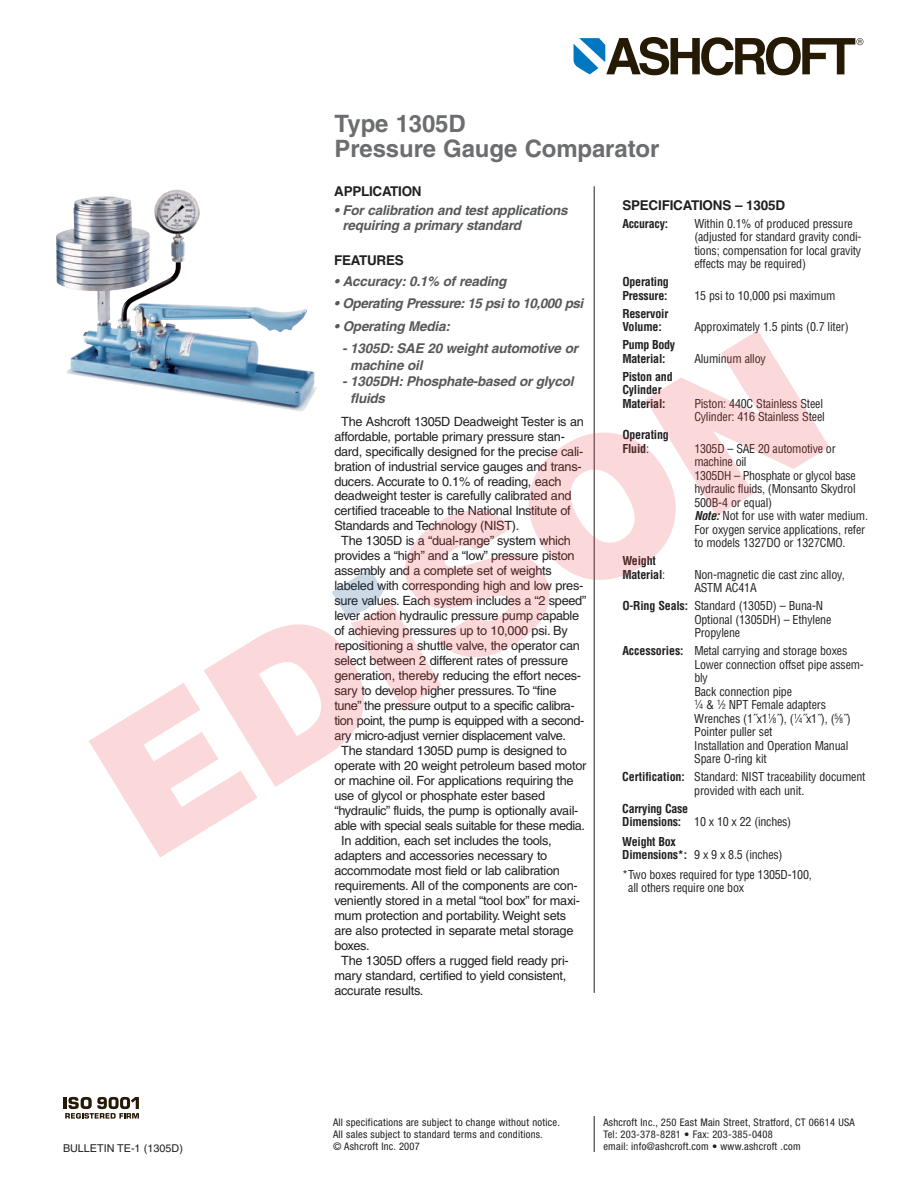
<style>
.page{position:relative;width:918px;height:1188px;background:#fff}
.page>*{position:absolute;margin:0;border:0;box-sizing:border-box;transform-origin:0 0}
.t1{font:700 24px/25.5px "Helvetica";letter-spacing:-.005em;color:#6c6d70}
.t2{font:italic 700 13.5px/16.5px "Helvetica";letter-spacing:-.015em;color:#57585a}
.t3{font:700 13.5px "Helvetica";letter-spacing:-.02em;color:#231f20}
.t4{font:italic 700 13.5px "Helvetica";letter-spacing:-.035em;color:#57585a}
.t5{font:12.75px "Helvetica";letter-spacing:-.02em;color:#231f20}
.t6{font:condensed 12px/13.5px "Helvetica";letter-spacing:-.015em;color:#231f20}
.t7{font:700 condensed 12px/13.5px "Helvetica";letter-spacing:-.015em;color:#231f20}
.t8{font:10.8px "Helvetica";color:#231f20}
.t9{font:condensed 10.5px/12px "Helvetica Neue";letter-spacing:.025em;color:#231f20}
.s1{font-weight:400}
.s2{font-weight:700;font-style:italic}
.s3{font-weight:700}
.s4{font-size:7.2px}
</style>
<div class="page">
<svg style="left:64px;top:1097px;width:75px;height:22px"></svg>
<hr style="left:594px;top:186px;width:1px;height:807px;background:#231f20">
<img style="left:56px;top:189px;width:251px;height:143px">
<hr style="left:594px;top:1116px;width:1px;height:36px;background:#231f20">
<svg style="left:574px;top:37px;width:289px;height:38px"></svg>
<svg style="left:89px;top:330px;width:740px;height:528px"></svg>
<p class="t8" style="left:63px;top:1145px;width:121px">BULLETIN TE-1 (1305D)</p>
<h1 class="t1" style="left:334px;top:113px;width:326px">Type 1305D<br>Pressure Gauge Comparator</h1>
<p class="t3" style="left:334px;top:186px;width:89px">APPLICATION</p>
<p class="t2" style="left:343px;top:204px;width:227px;line-height:15px;text-indent:-8px">• For calibration and test applications requiring a primary standard</p>
<p class="t3" style="left:334px;top:255px;width:71px">FEATURES</p>
<p class="t2" style="left:334px;top:274px;width:174px">• Accuracy: 0.1% of reading</p>
<p class="t4" style="left:334px;top:298px;width:250px">• Operating Pressure: 15 psi to 10,000 psi</p>
<p class="t2" style="left:334px;top:319px;width:117px">• Operating Media:</p>
<p class="t2" style="left:350px;top:341px;width:229px;text-indent:-8px">- 1305D: SAE 20 weight automotive or machine oil</p>
<p class="t2" style="left:350px;top:374px;width:225px;text-indent:-8px">- 1305DH: Phosphate-based or glycol fluids</p>
<p class="t5" style="left:341px;top:416px;width:244px">The Ashcroft 1305D Deadweight Tester is an</p>
<p class="t5" style="left:334px;top:431px;width:232px">affordable, portable primary pressure stan-</p>
<p class="t5" style="left:334px;top:446px;width:251px">dard, specifically designed for the precise cali-</p>
<p class="t5" style="left:334px;top:461px;width:249px">bration of industrial service gauges and trans-</p>
<p class="t5" style="left:334px;top:476px;width:229px">ducers. Accurate to 0.1% of reading, each</p>
<p class="t5" style="left:334px;top:491px;width:239px">deadweight tester is carefully calibrated and</p>
<p class="t5" style="left:334px;top:506px;width:238px">certified traceable to the National Institute of</p>
<p class="t5" style="left:334px;top:521px;width:186px">Standards and Technology (NIST).</p>
<p class="t5" style="left:341px;top:536px;width:231px">The 1305D is a “dual-range” system which</p>
<p class="t5" style="left:334px;top:551px;width:242px">provides a “high” and a “low” pressure piston</p>
<p class="t5" style="left:334px;top:566px;width:219px">assembly and a complete set of weights</p>
<p class="t5" style="left:334px;top:581px;width:250px">labeled with corresponding high and low pres-</p>
<p class="t5" style="left:334px;top:596px;width:253px">sure values. Each system includes a “2 speed”</p>
<p class="t5" style="left:334px;top:611px;width:246px">lever action hydraulic pressure pump capable</p>
<p class="t5" style="left:334px;top:626px;width:235px">of achieving pressures up to 10,000 psi. By</p>
<p class="t5" style="left:334px;top:641px;width:247px">repositioning a shuttle valve, the operator can</p>
<p class="t5" style="left:334px;top:656px;width:235px">select between 2 different rates of pressure</p>
<p class="t5" style="left:334px;top:671px;width:248px">generation, thereby reducing the effort neces-</p>
<p class="t5" style="left:334px;top:686px;width:224px">sary to develop higher pressures. To “fine</p>
<p class="t5" style="left:334px;top:701px;width:242px">tune” the pressure output to a specific calibra-</p>
<p class="t5" style="left:334px;top:716px;width:251px">tion point, the pump is equipped with a second-</p>
<p class="t5" style="left:334px;top:731px;width:233px">ary micro-adjust vernier displacement valve.</p>
<p class="t5" style="left:341px;top:746px;width:227px">The standard 1305D pump is designed to</p>
<p class="t5" style="left:334px;top:761px;width:254px">operate with 20 weight petroleum based motor</p>
<p class="t5" style="left:334px;top:776px;width:241px">or machine oil. For applications requiring the</p>
<p class="t5" style="left:334px;top:791px;width:212px">use of glycol or phosphate ester based</p>
<p class="t5" style="left:334px;top:806px;width:246px">“hydraulic” fluids, the pump is optionally avail-</p>
<p class="t5" style="left:334px;top:821px;width:252px">able with special seals suitable for these media.</p>
<p class="t5" style="left:341px;top:836px;width:212px">In addition, each set includes the tools,</p>
<p class="t5" style="left:334px;top:851px;width:215px">adapters and accessories necessary to</p>
<p class="t5" style="left:334px;top:866px;width:227px">accommodate most field or lab calibration</p>
<p class="t5" style="left:334px;top:881px;width:245px">requirements. All of the components are con-</p>
<p class="t5" style="left:334px;top:896px;width:247px">veniently stored in a metal “tool box” for maxi-</p>
<p class="t5" style="left:334px;top:911px;width:233px">mum protection and portability. Weight sets</p>
<p class="t5" style="left:334px;top:926px;width:241px">are also protected in separate metal storage</p>
<p class="t5" style="left:334px;top:941px;width:37px">boxes.</p>
<p class="t5" style="left:341px;top:956px;width:229px">The 1305D offers a rugged field ready pri-</p>
<p class="t5" style="left:334px;top:971px;width:233px">mary standard, certified to yield consistent,</p>
<p class="t5" style="left:334px;top:986px;width:91px">accurate results.</p>
<p class="t3" style="left:622px;top:200px;width:164px">SPECIFICATIONS – 1305D</p>
<p class="t7" style="left:622px;top:218px;width:47px">Accuracy:</p>
<p class="t6" style="left:694px;top:218px;width:169px">Within 0.1% of produced pressure (adjusted for standard gravity condi&shy;tions; compensation for local gravity effects may be required)</p>
<p class="t7" style="left:622px;top:276px;width:48px">Operating<br>Pressure:</p>
<p class="t6" style="left:694px;top:290px;width:143px">15 psi to 10,000 psi maximum</p>
<p class="t7" style="left:622px;top:308px;width:48px">Reservoir<br>Volume:</p>
<p class="t7" style="left:622px;top:339px;width:54px">Pump Body<br>Material:</p>
<p class="t7" style="left:622px;top:371px;width:52px">Piston and<br>Cylinder<br>Material:</p>
<p class="t7" style="left:622px;top:429px;width:48px">Operating<br>Fluid<span class="s1">:</span></p>
<p class="t6" style="left:694px;top:321px;width:156px">Approximately 1.5 pints (0.7 liter)</p>
<p class="t6" style="left:694px;top:353px;width:73px">Aluminum alloy</p>
<p class="t6" style="left:694px;top:398px;width:132px">Piston: 440C Stainless Steel<br>Cylinder: 416 Stainless Steel</p>
<p class="t6" style="left:694px;top:443px;width:175px">1305D – SAE 20 automotive or machine oil<br>1305DH – Phosphate or glycol base hydraulic fluids, (Monsanto Skydrol<br>500B-4 or equal)<br><span class="s2">Note:</span> Not for use with water medium.<br>For oxygen service applications, refer to models 1327DO or 1327CMO.</p>
<p class="t7" style="left:622px;top:555px;width:44px">Weight<br>Material<span class="s1">:</span></p>
<p class="t6" style="left:694px;top:569px;width:152px">Non-magnetic die cast zinc alloy,<br>ASTM AC41A</p>
<p class="t6" style="left:694px;top:600px;width:139px;text-indent:-72px"><span class="s3">O-Ring Seals:</span> Standard (1305D) – Buna-N<br>Optional (1305DH) – Ethylene<br>Propylene</p>
<p class="t6" style="left:694px;top:645px;width:171px;text-indent:-72px"><span class="s3">Accessories:</span> Metal carrying and storage boxes<br>Lower connection offset pipe assem&shy;bly<br>Back connection pipe<br><sup>1</sup>⁄<span class="s4">4</span> &amp; <sup>1</sup>⁄<span class="s4">2</span> NPT Female adapters<br>Wrenches (1˝x1<sup>1</sup>⁄<span class="s4">8</span>˝), (<sup>1</sup>⁄<span class="s4">4</span>˝x1˝), (<sup>5</sup>⁄<span class="s4">8</span>˝)<br>Pointer puller set<br>Installation and Operation Manual<br>Spare O-ring kit</p>
<p class="t6" style="left:694px;top:771px;width:173px;text-indent:-72px"><span class="s3">Certification:</span> Standard: NIST traceability document provided with each unit.</p>
<p class="t7" style="left:622px;top:803px;width:170px">Carrying Case<br>Dimensions: <span class="s1">10 x 10 x 22 (inches)</span></p>
<p class="t7" style="left:622px;top:836px;width:162px">Weight Box<br>Dimensions*: <span class="s1">9 x 9 x 8.5 (inches)</span></p>
<p class="t6" style="left:628px;top:869px;width:185px;text-indent:-6px">*Two boxes required for type 1305D-100, all others require one box</p>
<p class="t9" style="left:333px;top:1117px;width:228px">All specifications are subject to change without notice.<br>All sales subject to standard terms and conditions.<br>© Ashcroft Inc. 2007</p>
<p class="t9" style="left:603px;top:1117px;width:253px">Ashcroft Inc., 250 East Main Street, Stratford, CT 06614 USA<br>Tel: 203-378-8281 • Fax: 203-385-0408<br>email: info@ashcroft.com • www.ashcroft .com</p>
</div>
